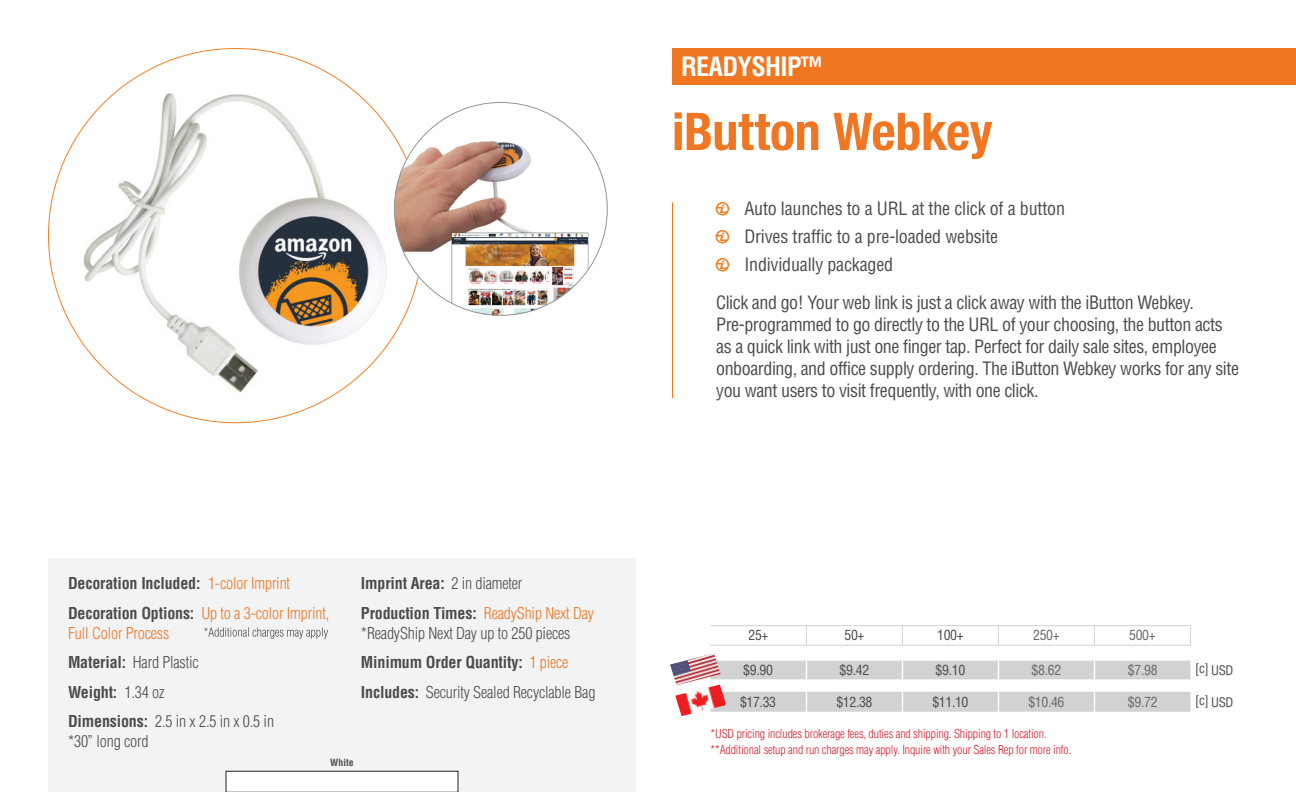
<style>
.page{position:relative;width:1296px;height:792px;background:#fff}
.page>*{position:absolute;margin:0;border:0;box-sizing:border-box;transform-origin:0 0}
.t1{font:700 condensed 52px "Helvetica Neue";letter-spacing:-.01em;color:#f07622}
.t2{font:700 condensed 26px "Helvetica LT Std";letter-spacing:-.025em;color:#fff}
.t3{font:condensed 18px/22px "Helvetica LT Std";letter-spacing:-.025em;color:#4b4c4d}
.t4{font:300 condensed 16px/29.4px "Helvetica LT Std";letter-spacing:-.01em;color:#4b4c4d}
.t5{font:700 condensed 16px/29.4px "Helvetica LT Std";letter-spacing:-.01em;color:#4b4c4d}
.t6{font:condensed 13.8px "Helvetica LT Std";letter-spacing:-.025em;color:#4b4c4d}
.t7{font:condensed 13.8px "Helvetica LT Std";letter-spacing:-.025em;color:#69696c}
.t8{font:condensed 13px "Helvetica LT Std";letter-spacing:-.03em;color:#4b4c4d}
.t9{font:300 condensed 12px/16px "Helvetica LT Std";letter-spacing:-.01em;color:#d2202f}
.t10{font:700 condensed 9.8px "Helvetica LT Std";letter-spacing:.01em;color:#4b4c4d}
.s1{font-weight:300;color:#f07622}
.s2{color:#f07622}
.s3{font-weight:700}
.s4{font-weight:300}
</style>
<div class="page">
<div style="left:48px;top:558px;width:588px;height:234px;background:#f2f3f4"></div>
<svg style="left:204px;top:628px;width:124px;height:11px"></svg>
<img style="left:74px;top:81px;width:323px;height:324px">
<img style="left:394px;top:137px;width:198px;height:179px">
<div style="left:226px;top:771px;width:232px;height:21px;background:#fff"></div>
<div style="left:226px;top:771px;width:232px;height:21px;border:1px solid #231f20"></div>
<div style="left:672px;top:48px;width:624px;height:37px;background:#f07622"></div>
<hr style="left:672px;top:202px;width:1px;height:196px;background:#f07622">
<svg style="left:716px;top:202px;width:13px;height:14px"></svg>
<svg style="left:716px;top:230px;width:13px;height:14px"></svg>
<svg style="left:716px;top:258px;width:13px;height:14px"></svg>
<div style="left:721px;top:661px;width:469px;height:18px;background:#d1d2d4"></div>
<div style="left:725px;top:692px;width:465px;height:20px;background:#d1d2d4"></div>
<hr style="left:710px;top:625px;width:96px;height:1px;background:#d1d2d4">
<hr style="left:806px;top:625px;width:96px;height:1px;background:#d1d2d4">
<svg style="left:806px;top:626px;width:1px;height:19px"></svg>
<hr style="left:902px;top:625px;width:96px;height:1px;background:#d1d2d4">
<svg style="left:902px;top:626px;width:1px;height:19px"></svg>
<hr style="left:998px;top:625px;width:96px;height:1px;background:#d1d2d4">
<hr style="left:1094px;top:625px;width:97px;height:1px;background:#d1d2d4">
<hr style="left:710px;top:645px;width:96px;height:1px;background:#d1d2d4">
<hr style="left:806px;top:645px;width:96px;height:1px;background:#d1d2d4">
<hr style="left:902px;top:645px;width:96px;height:1px;background:#d1d2d4">
<hr style="left:998px;top:645px;width:96px;height:1px;background:#d1d2d4">
<hr style="left:1094px;top:645px;width:97px;height:1px;background:#d1d2d4">
<svg style="left:998px;top:626px;width:1px;height:19px"></svg>
<svg style="left:1094px;top:626px;width:1px;height:19px"></svg>
<svg style="left:1190px;top:626px;width:1px;height:19px"></svg>
<img style="left:675px;top:685px;width:50px;height:31px">
<img style="left:670px;top:653px;width:51px;height:32px">
<p class="t5" style="left:68px;top:569px;width:263px">Decoration Included: <span class="s1">1-color Imprint<br></span>Decoration Options: <span class="s1">Up to a 3-color Imprint,</span></p>
<p class="t4" style="left:68px;top:618px;width:208px"><span class="s2">Full Color Process<br></span><span class="s3">Material:</span> Hard Plastic<br><span class="s3">Weight:</span> 1.34 oz<br><span class="s3">Dimensions:</span> 2.5 in x 2.5 in x 0.5 in</p>
<p class="t4" style="left:68px;top:726px;width:82px">*30” long cord</p>
<p class="t10" style="left:330px;top:756px;width:25px">White</p>
<p class="t5" style="left:361px;top:569px;width:235px">Imprint Area: <span class="s4">2 in diameter<br></span>Production Times: <span class="s1">ReadyShip Next Day</span></p>
<p class="t4" style="left:361px;top:618px;width:236px">*ReadyShip Next Day up to 250 pieces<br><span class="s3">Minimum Order Quantity:</span> <span class="s2">1 piece<br></span><span class="s3">Includes:</span> Security Sealed Recyclable Bag</p>
<h2 class="t2" style="left:681px;top:50px;width:144px">READYSHIP™</h2>
<h1 class="t1" style="left:672px;top:88px;width:322px">iButton Webkey</h1>
<p class="t3" style="left:744px;top:195px;width:322px;line-height:28px">Auto launches to a URL at the click of a button<br>Drives traffic to a pre-loaded website<br>Individually packaged</p>
<p class="t3" style="left:716px;top:291px;width:524px">Click and go! Your web link is just a click away with the iButton Webkey.<br>Pre-programmed to go directly to the URL of your choosing, the button acts as a quick link with just one finger tap. Perfect for daily sale sites, employee onboarding, and office supply ordering. The iButton Webkey works for any site you want users to visit frequently, with one click.</p>
<p class="t6" style="left:748px;top:627px;width:21px">25+</p>
<p class="t6" style="left:844px;top:627px;width:21px">50+</p>
<p class="t6" style="left:937px;top:627px;width:28px">100+</p>
<p class="t7" style="left:1033px;top:627px;width:28px">250+</p>
<p class="t7" style="left:1129px;top:627px;width:28px">500+</p>
<p class="t6" style="left:743px;top:661px;width:31px">$9.90</p>
<p class="t6" style="left:840px;top:661px;width:31px">$9.42</p>
<p class="t6" style="left:936px;top:661px;width:31px">$9.10</p>
<p class="t7" style="left:1032px;top:661px;width:31px">$8.62</p>
<p class="t7" style="left:1128px;top:661px;width:31px">$7.98</p>
<p class="t6" style="left:740px;top:693px;width:38px">$17.33</p>
<p class="t6" style="left:836px;top:693px;width:38px">$12.38</p>
<p class="t6" style="left:932px;top:693px;width:38px">$11.10</p>
<p class="t7" style="left:1028px;top:693px;width:38px">$10.46</p>
<p class="t7" style="left:1128px;top:693px;width:31px">$9.72</p>
<p class="t9" style="left:711px;top:725px;width:362px">*USD pricing includes brokerage fees, duties and shipping. Shipping to 1 location. **Additional setup and run charges may apply. Inquire with your Sales Rep for more info.</p>
<p class="t8" style="left:1195px;top:661px;width:40px">[c] USD</p>
<p class="t8" style="left:1195px;top:693px;width:40px">[c] USD</p>
</div>
